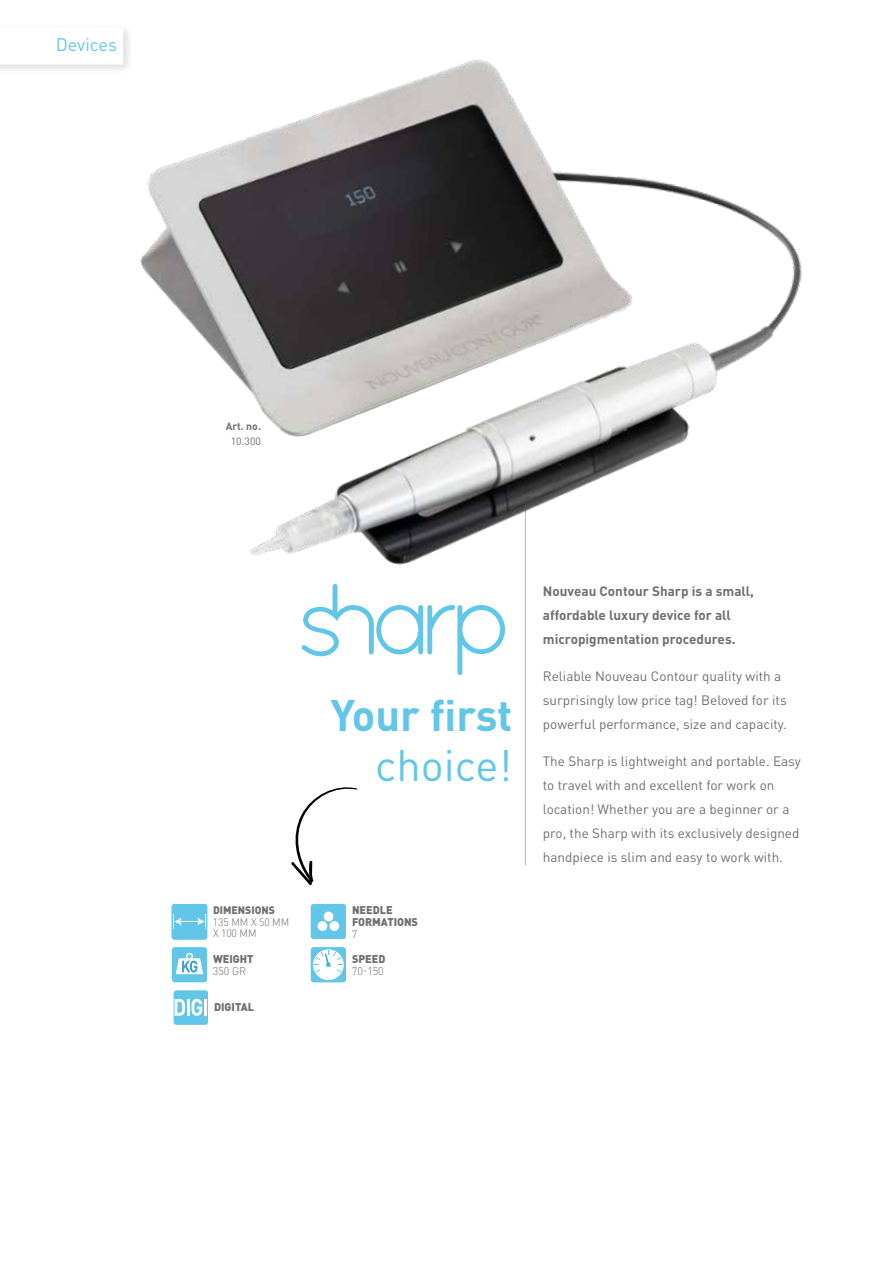
<style>
.page{position:relative;width:893px;height:1263px;background:#fff}
.page>*{position:absolute;margin:0;border:0;box-sizing:border-box;transform-origin:0 0}
.t1{font:700 43.5px "DIN Pro";letter-spacing:-.01em;color:#62c6e9}
.t2{font:43.5px "DIN Pro";color:#62c6e9}
.t3{font:18px "DIN Pro";color:#62c6e9}
.t4{font:13.5px/24px "DIN Pro";color:#706f6f}
.t5{font:700 13.5px/24px "DIN Pro";color:#706f6f}
.t6{font:900 11.1px/12.3px "DIN Pro";color:#706f6f}
.t7{font:300 11.1px "DIN Pro";letter-spacing:-.01em;color:#706f6f}
.t8{font:300 10.8px/11.9px "DIN Pro";letter-spacing:-.01em;color:#706f6f}
.t9{font:900 10.8px "DIN Pro";color:#706f6f}
.t10{font:700 10.5px "DIN Pro";color:#706f6f}
.t11{font:10.5px "DIN Pro";color:#706f6f}
</style>
<div class="page">
<hr style="left:525px;top:440px;width:1px;height:425px;background:#bcbcbc">
<svg style="left:311px;top:947px;width:35px;height:35px"></svg>
<svg style="left:311px;top:904px;width:35px;height:35px"></svg>
<div style="left:329px;top:921px;width:10px;height:10px;background:#fff;border-radius:50%"></div>
<div style="left:318px;top:921px;width:9px;height:10px;background:#fff;border-radius:50%"></div>
<div style="left:324px;top:912px;width:9px;height:9px;background:#fff;border-radius:50%"></div>
<svg style="left:172px;top:947px;width:35px;height:35px"></svg>
<svg style="left:174px;top:990px;width:34px;height:35px"></svg>
<hr style="left:204px;top:999px;width:3px;height:17px;background:#fff">
<svg style="left:171px;top:904px;width:36px;height:35px"></svg>
<svg style="left:302px;top:595px;width:203px;height:80px"></svg>
<img style="left:140px;top:60px;width:662px;height:535px">
<svg style="left:291px;top:787px;width:67px;height:98px"></svg>
<div style="left:0;top:22px;width:134px;height:54px;background:#000;opacity:.15"></div>
<svg style="left:0;top:28px;width:123px;height:37px"></svg>
<h2 class="t3" style="left:56px;top:33px;width:63px">Devices</h2>
<p class="t10" style="left:226px;top:419px;width:37px">Art. no.</p>
<p class="t11" style="left:231px;top:434px;width:32px">10.300</p>
<p class="t9" style="left:213px;top:902px;width:63px">DIMENSIONS</p>
<p class="t8" style="left:213px;top:915px;width:78px">135 MM X 50 MM<br>X 100 MM</p>
<p class="t6" style="left:213px;top:952px;width:42px">WEIGHT</p>
<p class="t7" style="left:213px;top:963px;width:35px">350 GR</p>
<p class="t6" style="left:214px;top:1001px;width:41px">DIGITAL</p>
<h1 class="t1" style="left:330px;top:686px;width:184px">Your first</h1>
<h1 class="t2" style="left:375px;top:735px;width:139px">choice!</h1>
<p class="t6" style="left:352px;top:903px;width:68px">NEEDLE<br>FORMATIONS</p>
<p class="t7" style="left:352px;top:926px;width:7px">7</p>
<p class="t6" style="left:352px;top:952px;width:35px">SPEED</p>
<p class="t7" style="left:352px;top:963px;width:33px">70-150</p>
<p class="t5" style="left:543px;top:579px;width:213px">Nouveau Contour Sharp is a small, affordable luxury device for all micropigmentation procedures.</p>
<p class="t4" style="left:543px;top:663px;width:245px">Reliable Nouveau Contour quality with a surprisingly low price tag! Beloved for its powerful performance, size and capacity.</p>
<p class="t4" style="left:543px;top:748px;width:260px">The Sharp is lightweight and portable. Easy to travel with and excellent for work on location! Whether you are a beginner or a pro, the Sharp with its exclusively designed handpiece is slim and easy to work with.</p>
</div>
